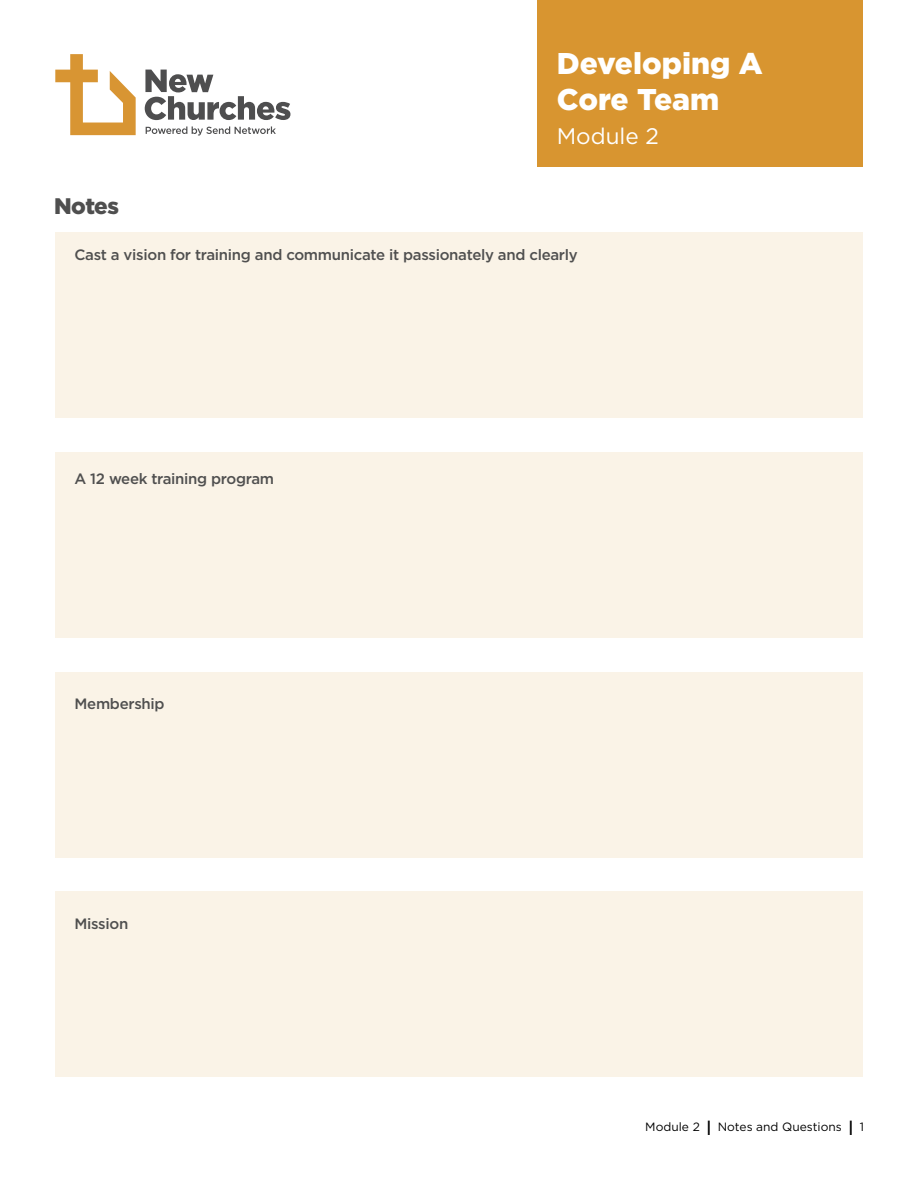
<style>
.page{position:relative;width:918px;height:1188px;background:#fff}
.page>*{position:absolute;margin:0;border:0;box-sizing:border-box;transform-origin:0 0}
.t1{font:900 30px/36px "Gotham";color:#fff}
.t2{font:22.5px "Gotham";color:#fff}
.t3{font:900 22.5px "Gotham";letter-spacing:-.025em;color:#4f4f4f}
.t4{font:500 15px "Gotham";letter-spacing:-.02em;color:#4f4f4f}
.t5{font:12px "Gotham";color:#000}
.s1{font-weight:900;font-size:15.45px}
</style>
<div class="page">
<svg style="left:145px;top:70px;width:145px;height:50px"></svg>
<svg style="left:146px;top:126px;width:130px;height:10px"></svg>
<svg style="left:55px;top:54px;width:81px;height:81px"></svg>
<div style="left:538px;top:0;width:325px;height:166px;background:#d89530"></div>
<div style="left:55px;top:232px;width:808px;height:186px;background:#faf3e7"></div>
<div style="left:55px;top:452px;width:808px;height:186px;background:#faf3e7"></div>
<div style="left:55px;top:672px;width:808px;height:186px;background:#faf3e7"></div>
<div style="left:55px;top:891px;width:808px;height:186px;background:#faf3e7"></div>
<h1 class="t1" style="left:557px;top:46px;width:207px">Developing A<br>Core Team</h1>
<h2 class="t2" style="left:557px;top:126px;width:104px">Module 2</h2>
<h2 class="t3" style="left:54px;top:196px;width:67px">Notes</h2>
<p class="t4" style="left:75px;top:248px;width:505px">Cast a vision for training and communicate it passionately and clearly</p>
<p class="t4" style="left:75px;top:472px;width:201px">A 12 week training program</p>
<p class="t4" style="left:75px;top:697px;width:92px">Membership</p>
<p class="t4" style="left:75px;top:917px;width:55px">Mission</p>
<p class="t5" style="left:645px;top:1122px;width:220px">Module 2 <span class="s1">|</span> Notes and Questions <span class="s1">|</span> 1</p>
</div>
